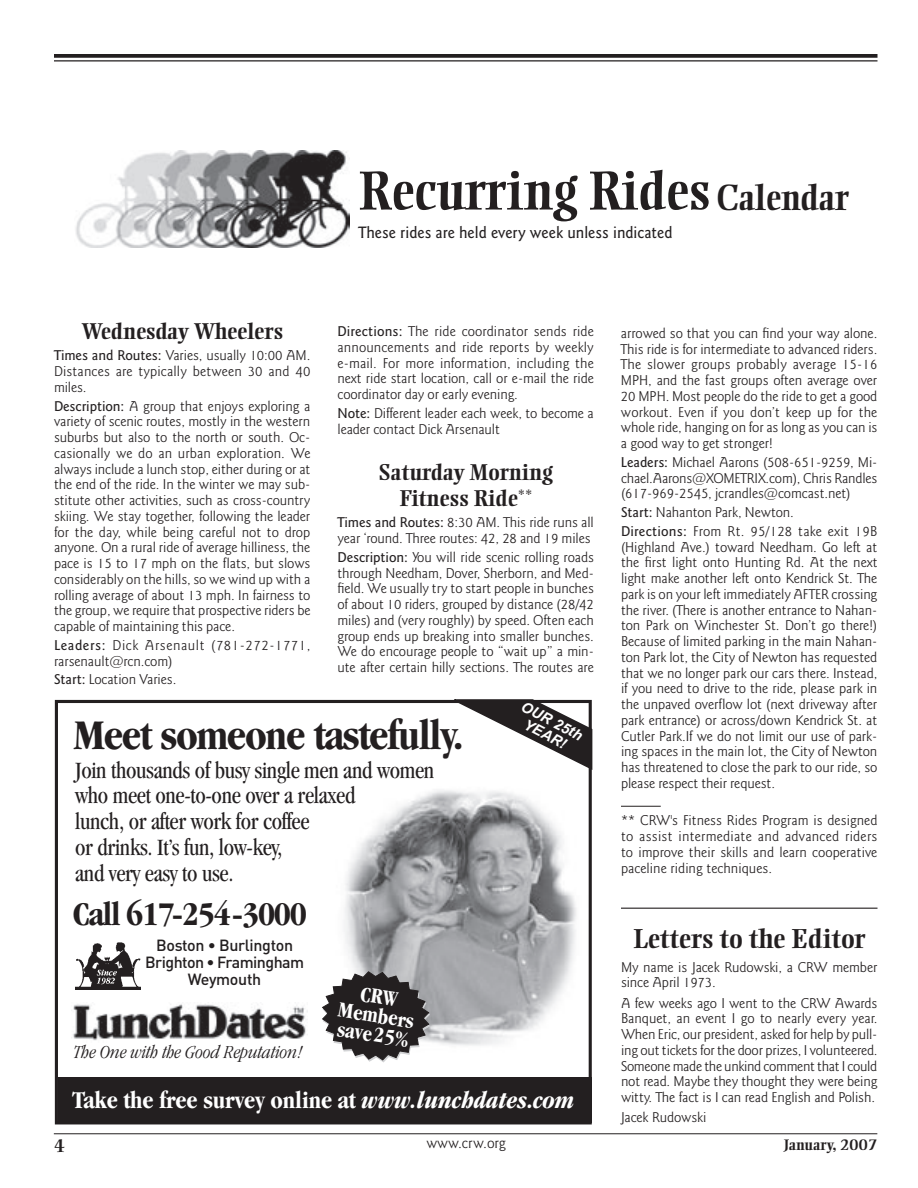
<style>
.page{position:relative;width:918px;height:1188px;background:#fff}
.page>*{position:absolute;margin:0;border:0;box-sizing:border-box;transform-origin:0 0}
.t1{font:700 54px "Ellington";color:#231f20;scale:.95 1}
.t2{font:700 condensed 43.65px "Garamond";letter-spacing:-.03em;color:#231f20}
.t3{font:700 condensed 34.35px "Garamond";letter-spacing:-.035em;color:#231f20}
.t4{font:700 27px "Ellington";color:#231f20}
.t5{font:700 condensed 24.9px "Garamond";letter-spacing:-.005em;color:#fff}
.t6{font:condensed 24.15px/25.8px "Garamond";letter-spacing:-.015em;color:#231f20}
.t7{font:700 22.5px/25.5px "Ellington";letter-spacing:-.005em;color:#231f20;text-align:center}
.t8{font:700 condensed 22.35px/19px "Garamond";color:#fff;text-align:center;scale:.95 1}
.t9{font:italic 300 condensed 18.9px "Garamond";letter-spacing:-.005em;color:#231f20;scale:1.05 1}
.t10{font:700 18px "Ellington";color:#231f20}
.t11{font:500 16.5px "Goudy Sans IT Cby BT";color:#231f20;scale:.95 1}
.t12{font:500 16.05px/16.8px "DIN";letter-spacing:-.03em;color:#231f20;text-align:center}
.t13{font:700 15px "Ellington";color:#231f20}
.t14{font:300 15px "Goudy Sans IT Cby BT";color:#231f20}
.t15{font:italic 700 14.7px/14.9px "Arial";color:#fff;text-align:center}
.t16{font:300 14.25px/15.8px "Goudy Sans IT Cby BT";letter-spacing:-.01em;color:#231f20;text-align:justify}
.t17{font:300 14.25px/15.8px "Goudy Sans IT Cby BT";letter-spacing:.035em;color:#231f20}
.s1{font-size:36px}
.s2{font-weight:500}
.s3{font-style:italic}
</style>
<div class="page">
<hr style="left:54px;top:1133px;width:823px;height:1px;background:#231f20">
<svg style="left:54px;top:54px;width:824px;height:4px;fill:#231f20"></svg>
<hr style="left:54px;top:60px;width:824px;height:1px;background:#231f20">
<img style="left:75px;top:151px;width:274px;height:97px">
<hr style="left:621px;top:806px;width:40px;height:1px;background:#231f20">
<hr style="left:621px;top:908px;width:257px;height:1px;background:#231f20">
<img style="left:344px;top:790px;width:233px;height:256px">
<div style="left:55px;top:700px;width:537px;height:424px;border:3px solid #231f20"></div>
<div style="left:58px;top:1077px;width:534px;height:46px;background:#231f20"></div>
<img style="left:75px;top:942px;width:65px;height:48px">
<svg style="left:447px;top:699px;width:146px;height:72px"></svg>
<svg style="left:322px;top:971px;width:109px;height:92px"></svg>
<img style="left:73px;top:1004px;width:233px;height:37px">
<h1 class="t1" style="left:359px;top:160px;width:517px">Recurring Rides <span class="s1">Calendar</span></h1>
<p class="t11" style="left:359px;top:222px;width:332px">These rides are held every week unless indicated</p>
<h3 class="t7" style="left:81px;top:318px;width:204px">Wednesday Wheelers</h3>
<p class="t16" style="left:54px;top:348px;width:258px"><span class="s2">Times and Routes:</span> Varies, usually 10:00 AM.<br>Distances are typically between 30 and 40 miles.</p>
<p class="t16" style="left:54px;top:398px;width:258px"><span class="s2">Description:</span> A group that enjoys exploring a variety of scenic routes, mostly in the western suburbs but also to the north or south. Oc&shy;casionally we do an urban exploration. We always include a lunch stop, either during or at the end of the ride. In the winter we may sub&shy;stitute other activities, such as cross-country skiing. We stay together, following the leader for the day, while being careful not to drop anyone. On a rural ride of average hilliness, the pace is 15 to 17 mph on the flats, but slows considerably on the hills, so we wind up with a rolling average of about 13 mph. In fairness to the group, we require that prospective riders be capable of maintaining this pace.</p>
<p class="t17" style="left:54px;top:637px;width:258px"><span class="s2">Leaders:</span> Dick Arsenault (781-272-1771, rarsenault@rcn.com)</p>
<p class="t16" style="left:54px;top:672px;width:124px"><span class="s2">Start:</span> Location Varies.</p>
<p class="t16" style="left:337px;top:324px;width:258px"><span class="s2">Directions:</span> The ride coordinator sends ride announcements and ride reports by weekly e-mail. For more information, including the next ride start location, call or e-mail the ride coordinator day or early evening.</p>
<p class="t16" style="left:337px;top:405px;width:258px"><span class="s2">Note:</span> Different leader each week, to become a leader contact Dick Arsenault</p>
<h3 class="t7" style="left:379px;top:460px;width:176px">Saturday Morning<br>Fitness Ride**</h3>
<p class="t16" style="left:338px;top:515px;width:258px"><span class="s2">Times and Routes:</span> 8:30 AM. This ride runs all year ‘round. Three routes: 42, 28 and 19 miles</p>
<p class="t16" style="left:338px;top:549px;width:258px"><span class="s2">Description:</span> You will ride scenic rolling roads through Needham, Dover, Sherborn, and Med&shy;field. We usually try to start people in bunches of about 10 riders, grouped by distance (28/42 miles) and (very roughly) by speed. Often each group ends up breaking into smaller bunches.<br>We do encourage people to “wait up” a min&shy;ute after certain hilly sections. The routes are</p>
<h2 class="t2" style="left:74px;top:710px;width:392px">Meet someone tastefully.</h2>
<h3 class="t6" style="left:75px;top:757px;width:361px">Join thousands of busy single men and women who meet one-to-one over a relaxed<br>lunch, or after work for coffee<br>or drinks. It’s fun, low-key,<br>and very easy to use.</h3>
<h3 class="t3" style="left:73px;top:894px;width:236px">Call 617-254-3000</h3>
<p class="t12" style="left:145px;top:937px;width:160px">Boston • Burlington<br>Brighton • Framingham<br>Weymouth</p>
<h3 class="t9" style="left:74px;top:1042px;width:220px">The One with the Good Reputation!</h3>
<h3 class="t8" style="left:343px;top:981px;width:82px;rotate:9deg">CRW<br>Members save25%</h3>
<p class="t15" style="left:526px;top:699px;width:69px;rotate:28deg">OUR 25th<br>YEAR!</p>
<h3 class="t5" style="left:73px;top:1086px;width:503px">Take the free survey online at <span class="s3">www.lunchdates.com</span></h3>
<p class="t16" style="left:621px;top:325px;width:258px">arrowed so that you can find your way alone.<br>This ride is for intermediate to advanced riders.<br>The slower groups probably average 15-16<br>MPH, and the fast groups often average over 20 MPH. Most people do the ride to get a good workout. Even if you don’t keep up for the whole ride, hanging on for as long as you can is a good way to get stronger!</p>
<p class="t16" style="left:621px;top:454px;width:258px"><span class="s2">Leaders:</span> Michael Aarons (508-651-9259, Mi&shy;chael.Aarons@XOMETRIX.com), Chris Randles (617-969-2545, jcrandles@comcast.net)</p>
<p class="t16" style="left:621px;top:503px;width:258px;line-height:18.8px"><span class="s2">Start:</span> Nahanton Park, Newton.<br><span class="s2">Directions:</span> From Rt. 95/128 take exit 19B</p>
<p class="t16" style="left:621px;top:539px;width:258px">(Highland Ave.) toward Needham. Go left at the first light onto Hunting Rd. At the next light make another left onto Kendrick St. The park is on your left immediately AFTER crossing the river. (There is another entrance to Nahan&shy;ton Park on Winchester St. Don’t go there!)<br>Because of limited parking in the main Nahan&shy;ton Park lot, the City of Newton has requested that we no longer park our cars there. Instead, if you need to drive to the ride, please park in the unpaved overflow lot (next driveway after park entrance) or across/down Kendrick St. at Cutler Park.If we do not limit our use of park&shy;ing spaces in the main lot, the City of Newton has threatened to close the park to our ride, so please respect their request.</p>
<p class="t16" style="left:621px;top:813px;width:258px">** CRW's Fitness Rides Program is designed to assist intermediate and advanced riders to improve their skills and learn cooperative paceline riding techniques.</p>
<h3 class="t4" style="left:633px;top:924px;width:234px">Letters to the Editor</h3>
<p class="t16" style="left:621px;top:959px;width:258px">My name is Jacek Rudowski, a CRW member since April 1973.</p>
<p class="t16" style="left:621px;top:995px;width:258px">A few weeks ago I went to the CRW Awards Banquet, an event I go to nearly every year.<br>When Eric, our president, asked for help by pull&shy;ing out tickets for the door prizes, I volunteered.<br>Someone made the unkind comment that I could not read. Maybe they thought they were being witty. The fact is I can read English and Polish.</p>
<p class="t16" style="left:621px;top:1110px;width:87px">Jacek Rudowski</p>
<p class="t10" style="left:54px;top:1136px;width:13px">4</p>
<p class="t14" style="left:427px;top:1134px;width:81px">www.crw.org</p>
<p class="t13" style="left:784px;top:1136px;width:95px">January, 2007</p>
</div>
